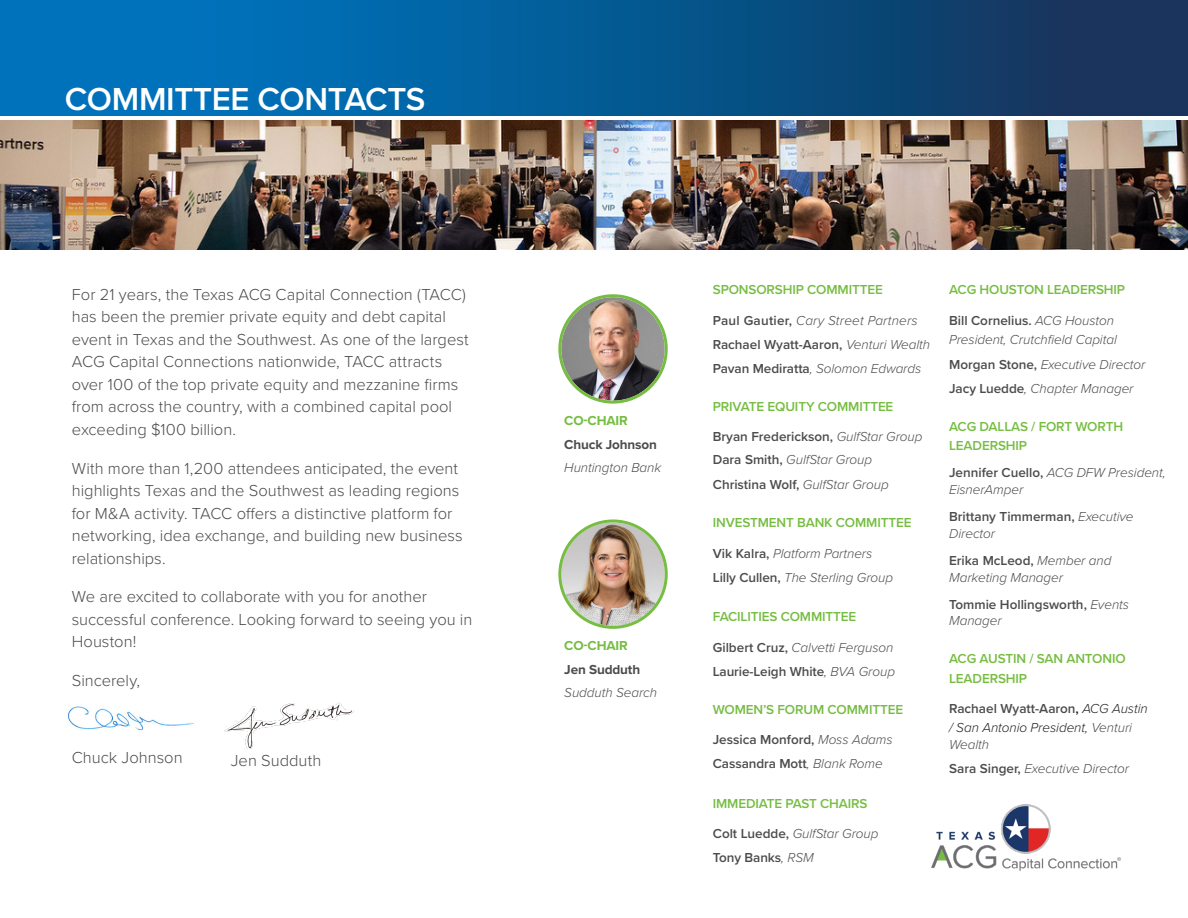
<style>
.page{position:relative;width:1188px;height:918px;background:#fff}
.page>*{position:absolute;margin:0;border:0;box-sizing:border-box;transform-origin:0 0}
.head{font:600 33px "Proxima Nova";letter-spacing:-.01em;color:#fff}
.subhead2{font:300 16.5px/22.5px "Proxima Nova";color:#4b4c4d}
.subhead_small{font:italic 300 13.5px/16.5px "Proxima Nova";letter-spacing:-.005em;color:#4b4c4d}
.subhead_small-2{font:600 13.5px/16.5px "Proxima Nova";color:#4b4c4d}
.subhead_small-3{font:600 13.5px/19.5px "Proxima Nova";letter-spacing:-.01em;color:#76bd42}
.subhead_small-4{font:italic 300 13.5px/19.5px "Proxima Nova";letter-spacing:-.005em;color:#231f20}
.subhead_small-5{font:italic 300 13.5px "Proxima Nova";letter-spacing:.015em;color:#4b4c4d}
.chair_name{font:700 13.5px "Proxima Nova";letter-spacing:-.01em;color:#4b4c4d}
.subhead_small-6{font:700 13.5px "Proxima Nova";letter-spacing:-.01em;color:#76bd42}
.s1{font-weight:600;font-style:normal}
.s2{font-weight:300;font-style:italic}
.s3{font-weight:600;font-style:normal;color:#4b4c4d}
.s4{color:#4b4c4d}
</style>
<div class="page">
<img style="left:68px;top:706px;width:126px;height:24px">
<img style="left:561px;top:297px;width:104px;height:104px;border-radius:52px">
<div style="left:558px;top:294px;width:110px;height:110px;border:3px solid #76bd42;border-radius:50%"></div>
<div style="left:0;top:0;width:1188px;height:116px;background:linear-gradient(to right,#007dcc,#153258)"></div>
<img style="left:0;top:121px;width:1188px;height:129px">
<img style="left:931px;top:804px;width:190px;height:67px">
<img style="left:225px;top:702px;width:129px;height:47px">
<img style="left:561px;top:522px;width:104px;height:104px;border-radius:52px">
<div style="left:558px;top:519px;width:110px;height:110px;border:3px solid #76bd42;border-radius:50%"></div>
<p class="head" style="left:65px;top:74px;width:362px">COMMITTEE CONTACTS</p>
<p class="subhead2" style="left:72px;top:282px;width:399px">For 21 years, the Texas ACG Capital Connection (TACC) has been the premier private equity and debt capital event in Texas and the Southwest. As one of the largest ACG Capital Connections nationwide, TACC attracts over 100 of the top private equity and mezzanine firms from across the country, with a combined capital pool exceeding $100 billion.</p>
<p class="subhead2" style="left:72px;top:456px;width:392px">With more than 1,200 attendees anticipated, the event highlights Texas and the Southwest as leading regions for M&amp;A activity. TACC offers a distinctive platform for networking, idea exchange, and building new business relationships.</p>
<p class="subhead2" style="left:72px;top:585px;width:402px">We are excited to collaborate with you for another successful conference. Looking forward to seeing you in<br>Houston!</p>
<p class="subhead2" style="left:72px;top:668px;width:70px">Sincerely,</p>
<p class="subhead2" style="left:72px;top:746px;width:112px">Chuck Johnson</p>
<p class="subhead2" style="left:231px;top:748px;width:92px">Jen Sudduth</p>
<p class="subhead_small-6" style="left:564px;top:411px;width:65px">CO-CHAIR</p>
<p class="chair_name" style="left:564px;top:434px;width:94px">Chuck Johnson</p>
<p class="subhead_small" style="left:564px;top:459px;width:99px">Huntington Bank</p>
<p class="subhead_small-6" style="left:564px;top:636px;width:65px">CO-CHAIR</p>
<p class="chair_name" style="left:564px;top:659px;width:77px">Jen Sudduth</p>
<p class="subhead_small" style="left:564px;top:684px;width:94px">Sudduth Search</p>
<p class="subhead_small-3" style="left:713px;top:280px;width:172px">SPONSORSHIP COMMITTEE</p>
<p class="subhead_small-5" style="left:713px;top:310px;width:206px"><span class="s1">Paul Gautier,</span> Cary Street Partners</p>
<p class="subhead_small-2" style="left:713px;top:336px;width:219px">Rachael Wyatt-Aaron, <span class="s2">Venturi Wealth</span></p>
<p class="subhead_small" style="left:713px;top:360px;width:210px"><span class="s1">Pavan Mediratta</span>, Solomon Edwards</p>
<p class="subhead_small-3" style="left:713px;top:396px;width:182px">PRIVATE EQUITY COMMITTEE</p>
<p class="subhead_small-2" style="left:713px;top:425px;width:211px;line-height:22.5px">Bryan Frederickson, <span class="s2">GulfStar Group<br></span>Dara Smith, <span class="s2">GulfStar Group</span></p>
<p class="subhead_small-2" style="left:713px;top:476px;width:177px">Christina Wolf, <span class="s2">GulfStar Group</span></p>
<p class="subhead_small-3" style="left:713px;top:513px;width:200px">INVESTMENT BANK COMMITTEE</p>
<p class="subhead_small" style="left:713px;top:544px;width:161px"><span class="s1">Vik Kalra,</span> Platform Partners</p>
<p class="subhead_small" style="left:713px;top:568px;width:182px"><span class="s1">Lilly Cullen,</span> The Sterling Group</p>
<p class="subhead_small-3" style="left:713px;top:607px;width:145px">FACILITIES COMMITTEE</p>
<p class="subhead_small" style="left:713px;top:638px;width:182px"><span class="s1">Gilbert Cruz,</span> Calvetti Ferguson</p>
<p class="subhead_small-2" style="left:713px;top:663px;width:184px">Laurie-Leigh White<span class="s2">, BVA Group</span></p>
<p class="subhead_small-3" style="left:713px;top:699px;width:192px">WOMEN’S FORUM COMMITTEE</p>
<p class="subhead_small-2" style="left:713px;top:731px;width:181px">Jessica Monford, <span class="s2">Moss Adams</span></p>
<p class="subhead_small-2" style="left:713px;top:755px;width:171px">Cassandra Mott<span class="s2">, Blank Rome</span></p>
<p class="subhead_small-3" style="left:713px;top:793px;width:156px">IMMEDIATE PAST CHAIRS</p>
<p class="subhead_small" style="left:713px;top:825px;width:167px"><span class="s1">Colt Luedde,</span> GulfStar Group</p>
<p class="subhead_small-2" style="left:713px;top:849px;width:103px">Tony Banks<span class="s2">, RSM</span></p>
<p class="subhead_small-3" style="left:949px;top:280px;width:177px">ACG HOUSTON LEADERSHIP</p>
<p class="subhead_small" style="left:949px;top:310px;width:169px;line-height:19.5px"><span class="s1">Bill Cornelius.</span> ACG Houston<br>President, Crutchfield Capital</p>
<p class="subhead_small" style="left:949px;top:355px;width:198px"><span class="s1">Morgan Stone,</span> Executive Director</p>
<p class="subhead_small" style="left:949px;top:379px;width:186px"><span class="s1">Jacy Luedde</span>, Chapter Manager</p>
<p class="subhead_small-3" style="left:949px;top:416px;width:175px">ACG DALLAS / FORT WORTH<br>LEADERSHIP</p>
<p class="subhead_small" style="left:949px;top:464px;width:218px"><span class="s1">Jennifer Cuello,</span> ACG DFW President,<br>EisnerAmper</p>
<p class="subhead_small-2" style="left:949px;top:508px;width:186px">Brittany Timmerman, <span class="s2">Executive<br>Director</span></p>
<p class="subhead_small" style="left:949px;top:552px;width:164px"><span class="s1">Erika McLeod,</span> Member and<br>Marketing Manager</p>
<p class="subhead_small-2" style="left:949px;top:596px;width:181px">Tommie Hollingsworth, <span class="s2">Events<br>Manager</span></p>
<p class="subhead_small-3" style="left:949px;top:648px;width:178px">ACG AUSTIN / SAN ANTONIO<br>LEADERSHIP</p>
<p class="subhead_small-4" style="left:949px;top:698px;width:200px"><span class="s3">Rachael Wyatt-Aaron</span><span class="s1">,</span> ACG Austin / San Antonio President, <span class="s4">Venturi</span></p>
<p class="subhead_small" style="left:949px;top:735px;width:42px">Wealth</p>
<p class="subhead_small" style="left:949px;top:760px;width:182px"><span class="s1">Sara Singer,</span> Executive Director</p>
</div>
